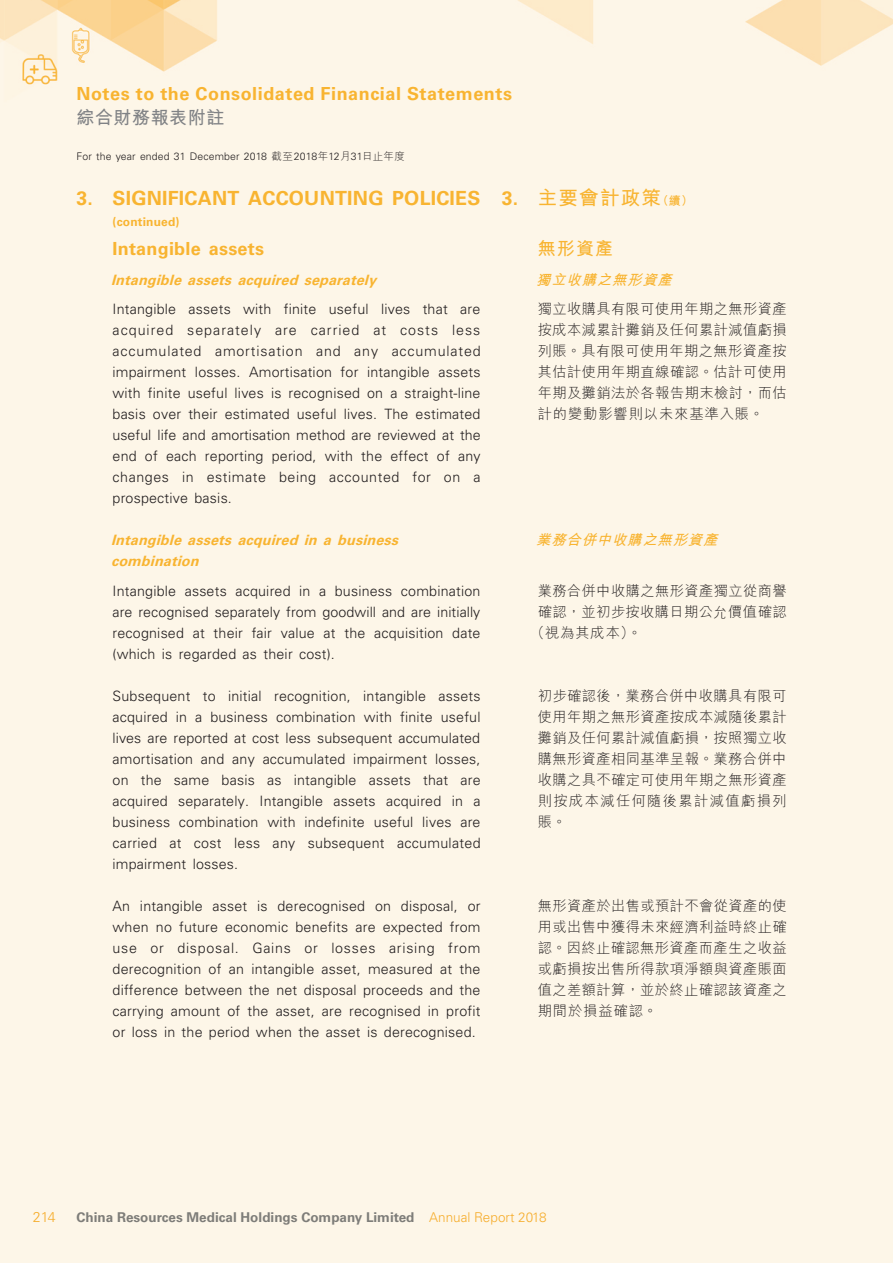
<style>
.page{position:relative;width:893px;height:1263px;background:#fff}
.page>*{position:absolute;margin:0;border:0;box-sizing:border-box;transform-origin:0 0}
._03_H1{font:700 19.5px "Univers LT Std";letter-spacing:.01em;color:#f8b431}
._03_H1-2{font:700 19.5px "M Hei HK";letter-spacing:.065em;color:#f8b431}
._04___H2{font:700 18px "Univers LT Std";letter-spacing:.03em;color:#f8b431}
.t1{font:700 18px "M Hei HK";letter-spacing:.03em;color:#808285}
._04___H2-2{font:700 18px "M Hei HK";color:#f8b431}
._01_Body_Text{font:300 14.25px/21px "Univers LT Std";letter-spacing:.015em;color:#231f20;text-align:justify}
._01_Body_Text-2{font:300 14.25px/21px "M Hei HK";letter-spacing:.03em;color:#231f20;text-align:justify}
._05_____H3{font:italic 700 14.25px/21px "Univers LT Std";color:#f8b431}
._05_____H3-2{font:italic 700 14.25px "M Hei HK";color:#f8b431}
.t2{font:300 14.25px "Univers LT Std";color:#f8b431}
.t3{font:700 13.5px "Univers LT Std";color:#808285}
._03_H1-3{font:700 12px "Univers LT Std";letter-spacing:.015em;color:#f8b431}
.t4{font:300 10.5px "Univers LT Std";letter-spacing:.005em;color:#231f20}
.s1{font-family:"M Hei HK"}
.s2{font-family:"Univers LT Std"}
.s3{font-size:12px}
.s4{font-weight:300;color:#f8b431}
</style>
<div class="page">
<div style="left:0;top:0;width:892px;height:1263px;background:#fdf6e8"></div>
<img style="left:0;top:0;width:892px;height:85px">
<p class="_04___H2" style="left:77px;top:83px;width:437px">Notes to the Consolidated Financial Statements</p>
<p class="t1" style="left:77px;top:104px;width:149px">綜合財務報表附註</p>
<p class="t4" style="left:77px;top:150px;width:330px">For the year ended 31 December 2018 <span class="s1">截至</span>2018<span class="s1">年</span>12<span class="s1">月</span>31<span class="s1">日止年度</span></p>
<p class="_03_H1-2" style="left:502px;top:183px;width:193px"><span class="s2">3.</span> 主要會計政策<span class="s3">（續）</span></p>
<p class="_04___H2-2" style="left:538px;top:235px;width:77px">無形資產</p>
<p class="_05_____H3-2" style="left:536px;top:269px;width:142px">獨立收購之無形資產</p>
<p class="_01_Body_Text-2" style="left:538px;top:298px;width:250px">獨立收購具有限可使用年期之無形資產按成本減累計攤銷及任何累計減值虧損列賬。具有限可使用年期之無形資產按其估計使用年期直線確認。估計可使用年期及攤銷法於各報告期末檢討，而估計的變動影響則以未來基準入賬。</p>
<p class="_03_H1" style="left:77px;top:186px;width:405px">3. SIGNIFICANT ACCOUNTING POLICIES</p>
<p class="_03_H1-3" style="left:113px;top:214px;width:69px">(continued)</p>
<p class="_04___H2" style="left:113px;top:238px;width:153px">Intangible assets</p>
<p class="_05_____H3" style="left:111px;top:269px;width:271px">Intangible assets acquired separately</p>
<p class="_01_Body_Text" style="left:113px;top:298px;width:370px">Intangible assets with finite useful lives that are acquired separately are carried at costs less accumulated amortisation and any accumulated impairment losses. Amortisation for intangible assets with finite useful lives is recognised on a straight-line basis over their estimated useful lives. The estimated useful life and amortisation method are reviewed at the end of each reporting period, with the effect of any changes in estimate being accounted for on a prospective basis.</p>
<p class="_05_____H3" style="left:111px;top:530px;width:293px">Intangible assets acquired in a business combination</p>
<p class="_01_Body_Text" style="left:113px;top:580px;width:370px">Intangible assets acquired in a business combination are recognised separately from goodwill and are initially recognised at their fair value at the acquisition date (which is regarded as their cost).</p>
<p class="_01_Body_Text" style="left:113px;top:685px;width:370px">Subsequent to initial recognition, intangible assets acquired in a business combination with finite useful lives are reported at cost less subsequent accumulated amortisation and any accumulated impairment losses, on the same basis as intangible assets that are acquired separately. Intangible assets acquired in a business combination with indefinite useful lives are carried at cost less any subsequent accumulated impairment losses.</p>
<p class="_01_Body_Text" style="left:113px;top:895px;width:370px">An intangible asset is derecognised on disposal, or when no future economic benefits are expected from use or disposal. Gains or losses arising from derecognition of an intangible asset, measured at the difference between the net disposal proceeds and the carrying amount of the asset, are recognised in profit or loss in the period when the asset is derecognised.</p>
<p class="_05_____H3-2" style="left:536px;top:529px;width:188px">業務合併中收購之無形資產</p>
<p class="_01_Body_Text-2" style="left:538px;top:579px;width:250px">業務合併中收購之無形資產獨立從商譽</p>
<p class="_01_Body_Text-2" style="left:538px;top:600px;width:250px">確認，並初步按收購日期公允價值確認</p>
<p class="_01_Body_Text-2" style="left:531px;top:621px;width:113px">（視為其成本）。</p>
<p class="_01_Body_Text-2" style="left:538px;top:684px;width:250px">初步確認後，業務合併中收購具有限可使用年期之無形資產按成本減隨後累計攤銷及任何累計減值虧損，按照獨立收購無形資產相同基準呈報。業務合併中收購之具不確定可使用年期之無形資產則按成本減任何隨後累計減值虧損列賬。</p>
<p class="_01_Body_Text-2" style="left:538px;top:894px;width:250px">無形資產於出售或預計不會從資產的使用或出售中獲得未來經濟利益時終止確認。因終止確認無形資產而產生之收益或虧損按出售所得款項淨額與資產賬面值之差額計算，並於終止確認該資產之期間於損益確認。</p>
<p class="t2" style="left:33px;top:1209px;width:25px">214</p>
<p class="t3" style="left:77px;top:1210px;width:472px">China Resources Medical Holdings Company Limited <span class="s4">Annual Report 2018</span></p>
</div>
